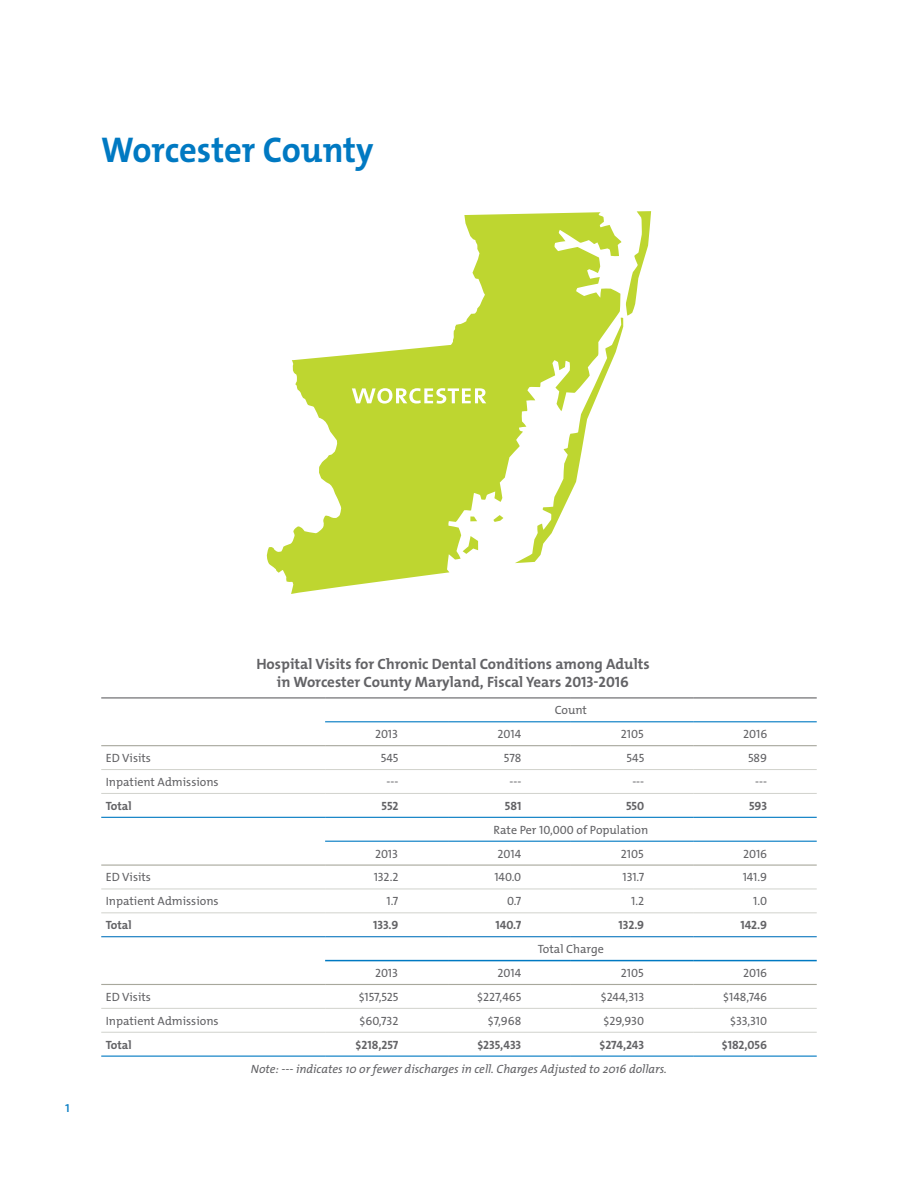
<style>
.page{position:relative;width:918px;height:1188px;background:#fff}
.page>*{position:absolute;margin:0;border:0;box-sizing:border-box;transform-origin:0 0}
.t1{font:700 36px "The Mix Os F";color:#0079c2;scale:.96 1}
.t2{font:700 15px/18px "The Mix Os F";color:#636366;text-align:center}
.t3{font:15px "The Mix Os F";color:#0079c2;scale:.96 1}
.t4{font:12px "The Mix Os F";color:#636366}
.t5{font:700 12px "The Mix Os F";color:#636366}
.t6{font:italic 12px "The Mix Os F";color:#636366}
</style>
<div class="page">
<hr style="left:325px;top:960px;width:123px;height:1px;background:#0079c2">
<hr style="left:448px;top:960px;width:123px;height:1px;background:#0079c2">
<hr style="left:571px;top:960px;width:123px;height:1px;background:#0079c2">
<hr style="left:694px;top:960px;width:123px;height:1px;background:#0079c2">
<hr style="left:101px;top:793px;width:224px;height:1px;background:#d1d2cc">
<hr style="left:325px;top:793px;width:123px;height:1px;background:#d1d2cc">
<hr style="left:448px;top:793px;width:123px;height:1px;background:#d1d2cc">
<hr style="left:571px;top:793px;width:123px;height:1px;background:#d1d2cc">
<hr style="left:694px;top:793px;width:123px;height:1px;background:#d1d2cc">
<hr style="left:101px;top:912px;width:224px;height:1px;background:#d1d2cc">
<hr style="left:325px;top:912px;width:123px;height:1px;background:#d1d2cc">
<hr style="left:448px;top:912px;width:123px;height:1px;background:#d1d2cc">
<hr style="left:571px;top:912px;width:123px;height:1px;background:#d1d2cc">
<hr style="left:694px;top:912px;width:123px;height:1px;background:#d1d2cc">
<hr style="left:101px;top:936px;width:224px;height:1px;background:#0e78bf">
<hr style="left:325px;top:936px;width:123px;height:1px;background:#0e78bf">
<hr style="left:448px;top:936px;width:123px;height:1px;background:#0e78bf">
<hr style="left:571px;top:936px;width:123px;height:1px;background:#0e78bf">
<hr style="left:694px;top:936px;width:123px;height:1px;background:#0e78bf">
<hr style="left:101px;top:697px;width:224px;height:1px;background:#636366">
<hr style="left:325px;top:697px;width:123px;height:1px;background:#636366">
<hr style="left:448px;top:697px;width:123px;height:1px;background:#636366">
<hr style="left:571px;top:697px;width:123px;height:1px;background:#636366">
<hr style="left:694px;top:697px;width:123px;height:1px;background:#636366">
<hr style="left:325px;top:721px;width:123px;height:1px;background:#0079c2">
<hr style="left:448px;top:721px;width:123px;height:1px;background:#0079c2">
<hr style="left:571px;top:721px;width:123px;height:1px;background:#0079c2">
<hr style="left:694px;top:721px;width:123px;height:1px;background:#0079c2">
<hr style="left:101px;top:745px;width:224px;height:1px;background:#a8a89d">
<hr style="left:325px;top:745px;width:123px;height:1px;background:#a8a89d">
<hr style="left:448px;top:745px;width:123px;height:1px;background:#a8a89d">
<hr style="left:571px;top:745px;width:123px;height:1px;background:#a8a89d">
<hr style="left:694px;top:745px;width:123px;height:1px;background:#a8a89d">
<hr style="left:101px;top:817px;width:224px;height:1px;background:#0079c2">
<hr style="left:325px;top:817px;width:123px;height:1px;background:#0079c2">
<hr style="left:448px;top:817px;width:123px;height:1px;background:#0079c2">
<hr style="left:571px;top:817px;width:123px;height:1px;background:#0079c2">
<hr style="left:694px;top:817px;width:123px;height:1px;background:#0079c2">
<hr style="left:325px;top:841px;width:123px;height:1px;background:#0079c2">
<hr style="left:448px;top:841px;width:123px;height:1px;background:#0079c2">
<hr style="left:571px;top:841px;width:123px;height:1px;background:#0079c2">
<hr style="left:694px;top:841px;width:123px;height:1px;background:#0079c2">
<hr style="left:101px;top:865px;width:224px;height:1px;background:#a8a89d">
<hr style="left:325px;top:865px;width:123px;height:1px;background:#a8a89d">
<hr style="left:448px;top:865px;width:123px;height:1px;background:#a8a89d">
<hr style="left:571px;top:865px;width:123px;height:1px;background:#a8a89d">
<hr style="left:694px;top:865px;width:123px;height:1px;background:#a8a89d">
<hr style="left:101px;top:769px;width:224px;height:1px;background:#d1d2cc">
<hr style="left:325px;top:769px;width:123px;height:1px;background:#d1d2cc">
<hr style="left:448px;top:769px;width:123px;height:1px;background:#d1d2cc">
<hr style="left:571px;top:769px;width:123px;height:1px;background:#d1d2cc">
<hr style="left:694px;top:769px;width:123px;height:1px;background:#d1d2cc">
<hr style="left:101px;top:889px;width:224px;height:1px;background:#d1d2cc">
<hr style="left:325px;top:889px;width:123px;height:1px;background:#d1d2cc">
<hr style="left:448px;top:889px;width:123px;height:1px;background:#d1d2cc">
<hr style="left:571px;top:889px;width:123px;height:1px;background:#d1d2cc">
<hr style="left:694px;top:889px;width:123px;height:1px;background:#d1d2cc">
<hr style="left:101px;top:984px;width:224px;height:1px;background:#a8a89d">
<hr style="left:325px;top:984px;width:123px;height:1px;background:#a8a89d">
<hr style="left:448px;top:984px;width:123px;height:1px;background:#a8a89d">
<hr style="left:571px;top:984px;width:123px;height:1px;background:#a8a89d">
<hr style="left:694px;top:984px;width:123px;height:1px;background:#a8a89d">
<hr style="left:101px;top:1008px;width:224px;height:1px;background:#d1d2cc">
<hr style="left:325px;top:1008px;width:123px;height:1px;background:#d1d2cc">
<hr style="left:448px;top:1008px;width:123px;height:1px;background:#d1d2cc">
<hr style="left:571px;top:1008px;width:123px;height:1px;background:#d1d2cc">
<hr style="left:694px;top:1008px;width:123px;height:1px;background:#d1d2cc">
<hr style="left:101px;top:1032px;width:224px;height:1px;background:#d1d2cc">
<hr style="left:325px;top:1032px;width:123px;height:1px;background:#d1d2cc">
<hr style="left:448px;top:1032px;width:123px;height:1px;background:#d1d2cc">
<hr style="left:571px;top:1032px;width:123px;height:1px;background:#d1d2cc">
<hr style="left:694px;top:1032px;width:123px;height:1px;background:#d1d2cc">
<hr style="left:101px;top:1056px;width:224px;height:1px;background:#0079c2">
<hr style="left:325px;top:1056px;width:123px;height:1px;background:#0079c2">
<hr style="left:448px;top:1056px;width:123px;height:1px;background:#0079c2">
<hr style="left:571px;top:1056px;width:123px;height:1px;background:#0079c2">
<hr style="left:694px;top:1056px;width:123px;height:1px;background:#0079c2">
<svg style="left:266px;top:214px;width:250px;height:380px"></svg>
<svg style="left:515px;top:211px;width:136px;height:352px"></svg>
<svg style="left:352px;top:388px;width:134px;height:16px"></svg>
<svg style="left:493px;top:515px;width:10px;height:7px"></svg>
<svg style="left:470px;top:516px;width:7px;height:5px"></svg>
<svg style="left:463px;top:536px;width:15px;height:18px"></svg>
<h1 class="t1" style="left:101px;top:126px;width:285px">Worcester County</h1>
<p class="t3" style="left:65px;top:1097px;width:7px">1</p>
<p class="t2" style="left:256px;top:655px;width:395px">Hospital Visits for Chronic Dental Conditions among Adults in Worcester County Maryland, Fiscal Years 2013-2016</p>
<p class="t4" style="left:555px;top:703px;width:34px">Count</p>
<p class="t4" style="left:375px;top:726px;width:24px">2013</p>
<p class="t4" style="left:498px;top:726px;width:25px">2014</p>
<p class="t4" style="left:621px;top:726px;width:24px">2105</p>
<p class="t4" style="left:743px;top:726px;width:25px">2016</p>
<p class="t4" style="left:106px;top:750px;width:47px">ED Visits</p>
<p class="t4" style="left:381px;top:750px;width:19px">545</p>
<p class="t4" style="left:504px;top:750px;width:19px">578</p>
<p class="t4" style="left:627px;top:750px;width:19px">545</p>
<p class="t4" style="left:748px;top:750px;width:21px">589</p>
<p class="t4" style="left:106px;top:774px;width:114px">Inpatient Admissions</p>
<p class="t4" style="left:387px;top:774px;width:13px">---</p>
<p class="t4" style="left:509px;top:774px;width:13px">---</p>
<p class="t4" style="left:632px;top:774px;width:13px">---</p>
<p class="t4" style="left:755px;top:774px;width:13px">---</p>
<p class="t5" style="left:106px;top:798px;width:28px">Total</p>
<p class="t5" style="left:382px;top:798px;width:18px">552</p>
<p class="t5" style="left:505px;top:798px;width:18px">581</p>
<p class="t5" style="left:626px;top:798px;width:20px">550</p>
<p class="t5" style="left:749px;top:798px;width:19px">593</p>
<p class="t4" style="left:494px;top:822px;width:156px">Rate Per 10,000 of Population</p>
<p class="t4" style="left:375px;top:846px;width:24px">2013</p>
<p class="t4" style="left:498px;top:846px;width:25px">2014</p>
<p class="t4" style="left:621px;top:846px;width:24px">2105</p>
<p class="t4" style="left:743px;top:846px;width:25px">2016</p>
<p class="t4" style="left:106px;top:870px;width:47px">ED Visits</p>
<p class="t4" style="left:374px;top:870px;width:26px">132.2</p>
<p class="t4" style="left:494px;top:870px;width:28px">140.0</p>
<p class="t4" style="left:622px;top:870px;width:23px">131.7</p>
<p class="t4" style="left:743px;top:870px;width:26px">141.9</p>
<p class="t4" style="left:106px;top:894px;width:114px">Inpatient Admissions</p>
<p class="t4" style="left:387px;top:894px;width:13px">1.7</p>
<p class="t4" style="left:507px;top:894px;width:16px">0.7</p>
<p class="t4" style="left:631px;top:894px;width:14px">1.2</p>
<p class="t4" style="left:753px;top:894px;width:15px">1.0</p>
<p class="t5" style="left:106px;top:917px;width:28px">Total</p>
<p class="t5" style="left:373px;top:917px;width:27px">133.9</p>
<p class="t5" style="left:496px;top:917px;width:27px">140.7</p>
<p class="t5" style="left:619px;top:917px;width:27px">132.9</p>
<p class="t5" style="left:740px;top:917px;width:28px">142.9</p>
<p class="t4" style="left:538px;top:941px;width:67px">Total Charge</p>
<p class="t4" style="left:375px;top:965px;width:24px">2013</p>
<p class="t4" style="left:498px;top:965px;width:25px">2014</p>
<p class="t4" style="left:621px;top:965px;width:24px">2105</p>
<p class="t4" style="left:743px;top:965px;width:25px">2016</p>
<p class="t4" style="left:106px;top:989px;width:47px">ED Visits</p>
<p class="t4" style="left:359px;top:989px;width:41px">$157,525</p>
<p class="t4" style="left:477px;top:989px;width:46px">$227,465</p>
<p class="t4" style="left:601px;top:989px;width:45px">$244,313</p>
<p class="t4" style="left:723px;top:989px;width:45px">$148,746</p>
<p class="t4" style="left:106px;top:1013px;width:114px">Inpatient Admissions</p>
<p class="t4" style="left:360px;top:1013px;width:40px">$60,732</p>
<p class="t4" style="left:488px;top:1013px;width:35px">$7,968</p>
<p class="t4" style="left:604px;top:1013px;width:42px">$29,930</p>
<p class="t4" style="left:730px;top:1013px;width:38px">$33,310</p>
<p class="t5" style="left:106px;top:1037px;width:28px">Total</p>
<p class="t5" style="left:356px;top:1037px;width:44px">$218,257</p>
<p class="t5" style="left:477px;top:1037px;width:45px">$235,433</p>
<p class="t5" style="left:600px;top:1037px;width:46px">$274,243</p>
<p class="t5" style="left:722px;top:1037px;width:47px">$182,056</p>
<p class="t6" style="left:251px;top:1061px;width:417px">Note: --- indicates 10 or fewer discharges in cell. Charges Adjusted to 2016 dollars.</p>
</div>
